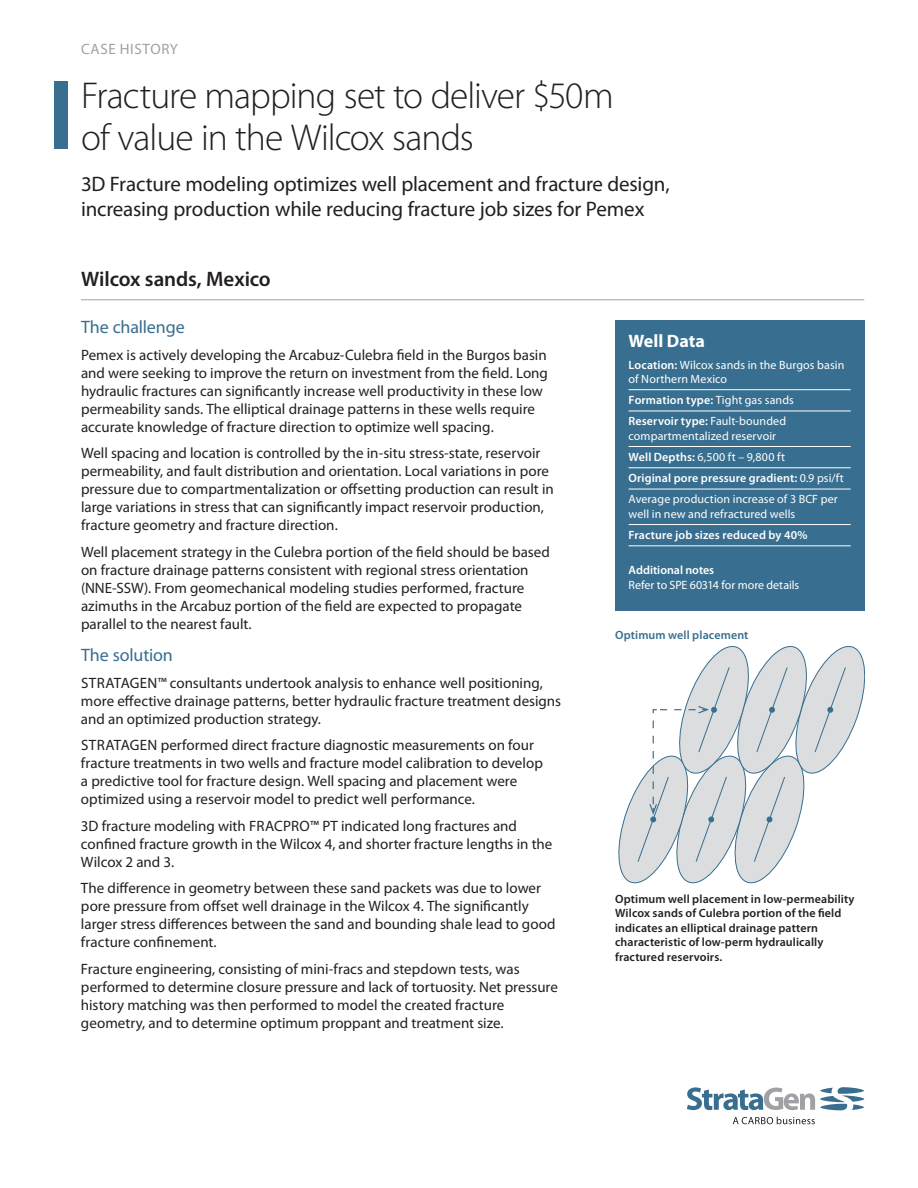
<style>
.page{position:relative;width:918px;height:1188px;background:#fff}
.page>*{position:absolute;margin:0;border:0;box-sizing:border-box;transform-origin:0 0}
.t1{font:300 37.5px/42px "Myriad Pro";letter-spacing:-.025em;color:#231f20}
.t2{font:21px/25.5px "Myriad Pro";letter-spacing:-.01em;color:#231f20}
.t3{font:600 21px "Myriad Pro";letter-spacing:-.005em;color:#231f20}
.t4{font:18px "Myriad Pro";letter-spacing:-.005em;color:#386e8f}
.t5{font:700 18px "Myriad Pro";letter-spacing:-.005em;color:#fff}
.t6{font:15px/18px "Myriad Pro";color:#231f20}
.t7{font:15px "Myriad Pro";letter-spacing:.045em;color:#a0a1a5}
.t8{font:12px/21.3px "Myriad Pro";letter-spacing:.005em;color:#fff}
.t9{font:600 12px/14.4px "Myriad Pro";letter-spacing:.01em;color:#231f20}
.t10{font:600 12px/21.3px "Myriad Pro";letter-spacing:.01em;color:#fff}
.t11{font:600 12px "Myriad Pro";letter-spacing:.01em;color:#386e8f}
.s1{font-weight:600}
.s2{font-weight:400}
</style>
<div class="page">
<svg style="left:618px;top:646px;width:247px;height:237px"></svg>
<svg style="left:687px;top:1087px;width:177px;height:23px"></svg>
<svg style="left:733px;top:1117px;width:82px;height:7px"></svg>
<div style="left:54px;top:81px;width:14px;height:67px;background:#386e8f"></div>
<div style="left:615px;top:320px;width:249px;height:290px;background:#386e8f"></div>
<hr style="left:629px;top:389px;width:222px;height:1px;background:#fff">
<hr style="left:629px;top:411px;width:222px;height:1px;background:#fff">
<hr style="left:629px;top:446px;width:222px;height:1px;background:#fff">
<hr style="left:629px;top:468px;width:222px;height:1px;background:#fff">
<hr style="left:629px;top:489px;width:222px;height:1px;background:#fff">
<hr style="left:629px;top:524px;width:222px;height:1px;background:#fff">
<hr style="left:629px;top:546px;width:222px;height:1px;background:#fff">
<hr style="left:81px;top:299px;width:783px;height:1px;background:#a0a1a5">
<p class="t7" style="left:81px;top:40px;width:98px">CASE HISTORY</p>
<h1 class="t1" style="left:81px;top:74px;width:534px">Fracture mapping set to deliver $50m of value in the Wilcox sands</h1>
<h2 class="t2" style="left:81px;top:171px;width:590px">3D Fracture modeling optimizes well placement and fracture design, increasing production while reducing fracture job sizes for Pemex</h2>
<h2 class="t3" style="left:81px;top:266px;width:191px">Wilcox sands, Mexico</h2>
<p class="t4" style="left:81px;top:316px;width:105px">The challenge</p>
<p class="t6" style="left:81px;top:345px;width:469px">Pemex is actively developing the Arcabuz-Culebra field in the Burgos basin and were seeking to improve the return on investment from the field. Long hydraulic fractures can significantly increase well productivity in these low permeability sands. The elliptical drainage patterns in these wells require accurate knowledge of fracture direction to optimize well spacing.</p>
<p class="t6" style="left:81px;top:444px;width:474px">Well spacing and location is controlled by the in-situ stress-state, reservoir permeability, and fault distribution and orientation. Local variations in pore pressure due to compartmentalization or offsetting production can result in large variations in stress that can significantly impact reservoir production, fracture geometry and fracture direction.</p>
<p class="t6" style="left:81px;top:542px;width:471px">Well placement strategy in the Culebra portion of the field should be based on fracture drainage patterns consistent with regional stress orientation (NNE‑SSW). From geomechanical modeling studies performed, fracture azimuths in the Arcabuz portion of the field are expected to propagate parallel to the nearest fault.</p>
<p class="t4" style="left:81px;top:644px;width:93px">The solution</p>
<p class="t6" style="left:81px;top:673px;width:482px">STRATAGEN™ consultants undertook analysis to enhance well positioning, more effective drainage patterns, better hydraulic fracture treatment designs and an optimized production strategy.</p>
<p class="t6" style="left:81px;top:736px;width:463px">STRATAGEN performed direct fracture diagnostic measurements on four fracture treatments in two wells and fracture model calibration to develop a predictive tool for fracture design. Well spacing and placement were optimized using a reservoir model to predict well performance.</p>
<p class="t6" style="left:81px;top:816px;width:473px">3D fracture modeling with FRACPRO™ PT indicated long fractures and confined fracture growth in the Wilcox 4, and shorter fracture lengths in the<br>Wilcox 2 and 3.</p>
<p class="t6" style="left:81px;top:879px;width:476px">The difference in geometry between these sand packets was due to lower pore pressure from offset well drainage in the Wilcox 4. The significantly larger stress differences between the sand and bounding shale lead to good fracture confinement.</p>
<p class="t6" style="left:81px;top:959px;width:478px">Fracture engineering, consisting of mini-fracs and stepdown tests, was performed to determine closure pressure and lack of tortuosity. Net pressure history matching was then performed to model the created fracture geometry, and to determine optimum proppant and treatment size.</p>
<p class="t5" style="left:629px;top:329px;width:78px">Well Data</p>
<p class="t8" style="left:629px;top:357px;width:217px;line-height:14.2px"><span class="s1">Location:</span> Wilcox sands in the Burgos basin of Northern Mexico</p>
<p class="t10" style="left:629px;top:389px;width:167px">Formation type: <span class="s2">Tight gas sands<br></span>Reservoir type: <span class="s2">Fault-bounded</span></p>
<p class="t8" style="left:629px;top:425px;width:217px">compartmentalized reservoir<br><span class="s1">Well Depths:</span> 6,500 ft – 9,800 ft<br><span class="s1">Original pore pressure gradient:</span> 0.9 psi/ft Average production increase of 3 BCF per</p>
<p class="t8" style="left:629px;top:503px;width:168px">well in new and refractured wells</p>
<p class="t10" style="left:629px;top:524px;width:180px">Fracture job sizes reduced by 40%</p>
<p class="t10" style="left:629px;top:559px;width:87px">Additional notes</p>
<p class="t8" style="left:629px;top:574px;width:172px">Refer to SPE 60314 for more details</p>
<p class="t11" style="left:615px;top:627px;width:135px">Optimum well placement</p>
<p class="t9" style="left:615px;top:891px;width:241px">Optimum well placement in low-permeability Wilcox sands of Culebra portion of the field indicates an elliptical drainage pattern characteristic of low-perm hydraulically fractured reservoirs.</p>
</div>
